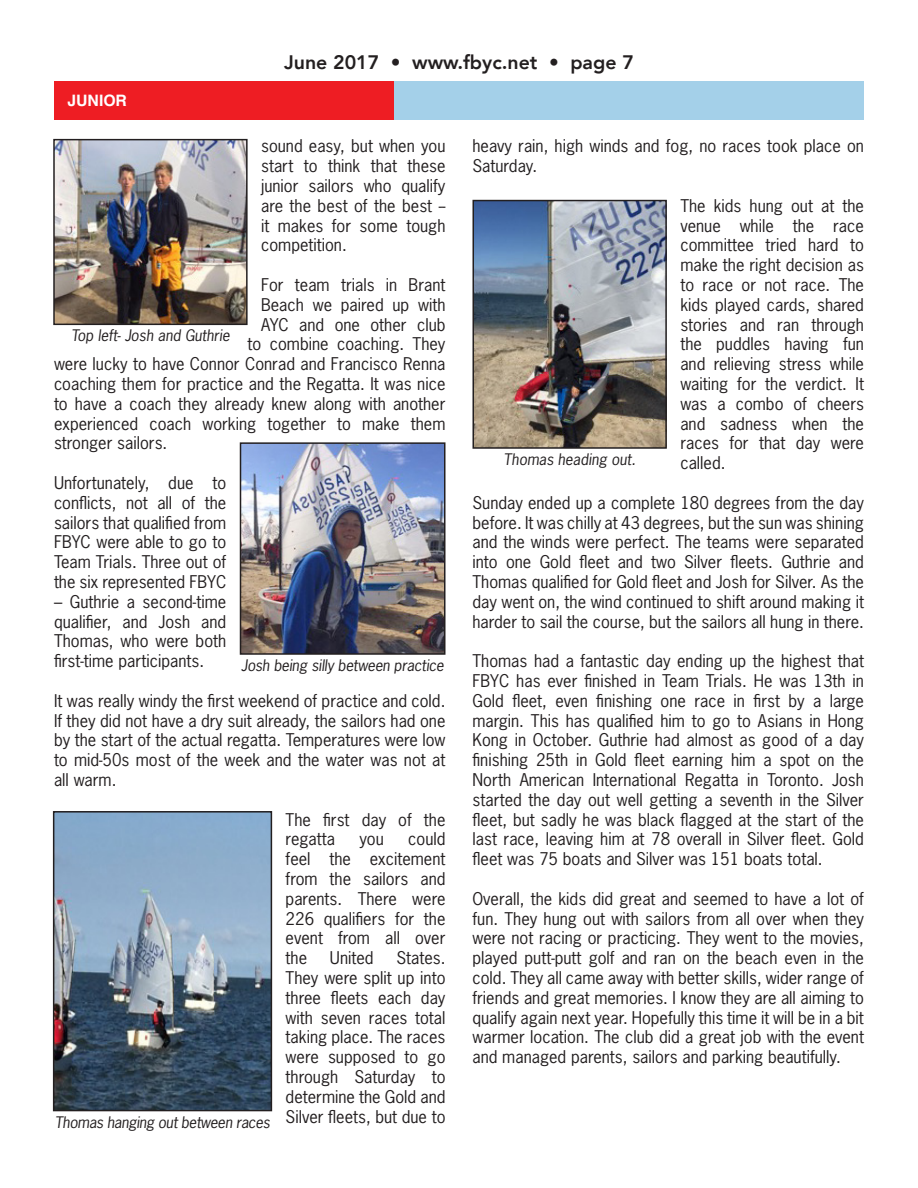
<style>
.page{position:relative;width:918px;height:1188px;background:#fff}
.page>*{position:absolute;margin:0;border:0;box-sizing:border-box;transform-origin:0 0}
.t1{font:800 19.5px "Avenir";color:#231f20}
.t2{font:16.5px/19.8px "News Gothic Std";color:#231f20;text-align:justify}
.Arial-rev{font:700 15.75px "Helvetica";color:#fff}
.t3{font:italic 15px "News Gothic Std";letter-spacing:-.01em;color:#231f20}
</style>
<div class="page">
<div style="left:393px;top:81px;width:471px;height:39px;background:#a4d0e9"></div>
<div style="left:54px;top:81px;width:339px;height:39px;background:#ee1d23"></div>
<img style="left:56px;top:142px;width:189px;height:180px">
<div style="left:53px;top:139px;width:195px;height:186px;border:2px solid #231f20"></div>
<img style="left:475px;top:203px;width:189px;height:243px">
<div style="left:472px;top:200px;width:195px;height:249px;border:2px solid #231f20"></div>
<img style="left:56px;top:814px;width:213px;height:294px">
<div style="left:53px;top:811px;width:219px;height:300px;border:2px solid #231f20"></div>
<img style="left:243px;top:445px;width:200px;height:207px">
<div style="left:240px;top:442px;width:206px;height:213px;border:2px solid #231f20"></div>
<p class="Arial-rev" style="left:68px;top:88px;width:61px">JUNIOR</p>
<p class="t1" style="left:284px;top:47px;width:351px">June 2017 • www.fbyc.net • page 7</p>
<p class="t2" style="left:261px;top:136px;width:186px">sound easy, but when you start to think that these junior sailors who qualify are the best of the best -- it makes for some tough competition.</p>
<p class="t2" style="left:261px;top:275px;width:186px">For team trials in Brant</p>
<p class="t2" style="left:261px;top:295px;width:186px">Beach we paired up with</p>
<p class="t2" style="left:261px;top:314px;width:186px">AYC and one other club</p>
<p class="t2" style="left:248px;top:334px;width:199px">to combine coaching. They</p>
<p class="t2" style="left:54px;top:354px;width:393px">were lucky to have Connor Conrad and Francisco Renna</p>
<p class="t2" style="left:54px;top:374px;width:393px">coaching them for practice and the Regatta. It was nice</p>
<p class="t2" style="left:54px;top:394px;width:393px">to have a coach they already knew along with another</p>
<p class="t2" style="left:54px;top:413px;width:393px">experienced coach working together to make them</p>
<p class="t2" style="left:54px;top:433px;width:115px">stronger sailors.</p>
<p class="t2" style="left:54px;top:473px;width:174px">Unfortunately, due to conflicts, not all of the sailors that qualified from FBYC were able to go to Team Trials. Three out of the six represented FBYC</p>
<p class="t2" style="left:54px;top:592px;width:174px">– Guthrie a second-time qualifier, and Josh and Thomas, who were both first-time participants.</p>
<p class="t2" style="left:54px;top:691px;width:393px">It was really windy the first weekend of practice and cold.<br>If they did not have a dry suit already, the sailors had one by the start of the actual regatta. Temperatures were low to mid-50s most of the week and the water was not at all warm.</p>
<p class="t2" style="left:286px;top:809px;width:161px">The first day of the regatta</p>
<p class="t3" style="left:71px;top:326px;width:160px">Top left- Josh and Guthrie</p>
<p class="t3" style="left:241px;top:656px;width:204px">Josh being silly between practice</p>
<p class="t2" style="left:286px;top:829px;width:161px;text-indent:123px">could feel the excitement from the sailors and parents. There were 226 qualifiers for the event from all over the</p>
<p class="t2" style="left:359px;top:829px;width:26px">you</p>
<p class="t2" style="left:286px;top:948px;width:161px;text-indent:111px">States.<br>They were split up into three fleets each day with seven races total taking place. The races were supposed to go through Saturday to determine the Gold and Silver fleets, but due to</p>
<p class="t2" style="left:330px;top:948px;width:45px">United</p>
<p class="t3" style="left:55px;top:1113px;width:217px">Thomas hanging out between races</p>
<p class="t2" style="left:472px;top:136px;width:393px">heavy rain, high winds and fog, no races took place on<br>Saturday.</p>
<p class="t2" style="left:680px;top:196px;width:185px">The kids hung out at the venue while the race committee tried hard to make the right decision as to race or not race. The kids played cards, shared stories and ran through the puddles having fun and relieving stress while waiting for the verdict. It was a combo of cheers and sadness when the races for that day were called.</p>
<p class="t2" style="left:472px;top:493px;width:393px">Sunday ended up a complete 180 degrees from the day before. It was chilly at 43 degrees, but the sun was shining and the winds were perfect. The teams were separated into one Gold fleet and two Silver fleets. Guthrie and Thomas qualified for Gold fleet and Josh for Silver. As the day went on, the wind continued to shift around making it harder to sail the course, but the sailors all hung in there.</p>
<p class="t2" style="left:472px;top:651px;width:393px">Thomas had a fantastic day ending up the highest that FBYC has ever finished in Team Trials. He was 13th in Gold fleet, even finishing one race in first by a large margin. This has qualified him to go to Asians in Hong Kong in October. Guthrie had almost as good of a day finishing 25th in Gold fleet earning him a spot on the North American International Regatta in Toronto. Josh started the day out well getting a seventh in the Silver fleet, but sadly he was black flagged at the start of the last race, leaving him at 78 overall in Silver fleet. Gold fleet was 75 boats and Silver was 151 boats total.</p>
<p class="t2" style="left:472px;top:889px;width:393px">Overall, the kids did great and seemed to have a lot of fun. They hung out with sailors from all over when they were not racing or practicing. They went to the movies, played putt-putt golf and ran on the beach even in the cold. They all came away with better skills, wider range of friends and great memories. I know they are all aiming to qualify again next year. Hopefully this time it will be in a bit warmer location. The club did a great job with the event and managed parents, sailors and parking beautifully.</p>
<p class="t3" style="left:504px;top:450px;width:134px">Thomas heading out.</p>
</div>
